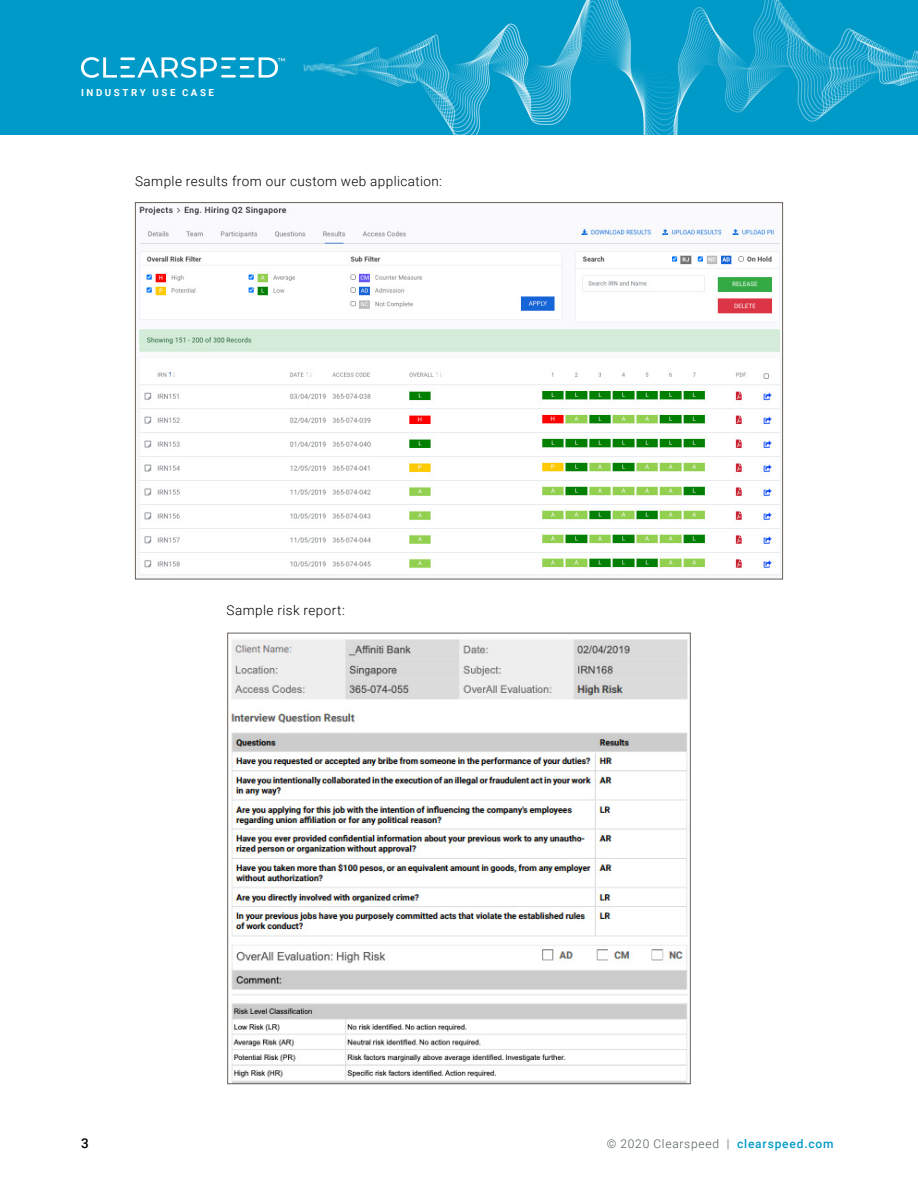
<style>
.page{position:relative;width:918px;height:1188px;background:#fff}
.page>*{position:absolute;margin:0;border:0;box-sizing:border-box;transform-origin:0 0}
.t1{font:300 13.5px "Roboto";letter-spacing:.03em;color:#000}
.t2{font:500 13.5px "Roboto";color:#000}
.t3{font:300 12px "Roboto";letter-spacing:.06em;color:#4c5759}
.t4{font:700 9.75px "Roboto";letter-spacing:.26em;color:#fff}
.s1{font-weight:500;color:#009ac8}
</style>
<div class="page">
<img style="left:0;top:0;width:918px;height:135px">
<hr style="left:120px;top:57px;width:15px;height:3px;background:#fff">
<svg style="left:81px;top:57px;width:49px;height:21px"></svg>
<hr style="left:120px;top:75px;width:15px;height:3px;background:#fff">
<hr style="left:221px;top:57px;width:15px;height:3px;background:#fff">
<svg style="left:137px;top:57px;width:94px;height:21px"></svg>
<hr style="left:221px;top:75px;width:15px;height:3px;background:#fff">
<hr style="left:240px;top:57px;width:14px;height:3px;background:#fff">
<svg style="left:240px;top:66px;width:9px;height:3px"></svg>
<hr style="left:240px;top:75px;width:14px;height:3px;background:#fff">
<svg style="left:259px;top:57px;width:26px;height:21px"></svg>
<img style="left:138px;top:206px;width:643px;height:370px">
<img style="left:231px;top:639px;width:457px;height:443px">
<p class="t4" style="left:81px;top:85px;width:134px">INDUSTRY USE CASE</p>
<p class="t1" style="left:135px;top:171px;width:309px">Sample results from our custom web application:</p>
<p class="t1" style="left:227px;top:601px;width:120px">Sample risk report:</p>
<p class="t2" style="left:81px;top:1133px;width:9px">3</p>
<p class="t3" style="left:607px;top:1135px;width:228px">© 2020 Clearspeed | <span class="s1">clearspeed.com</span></p>
</div>
